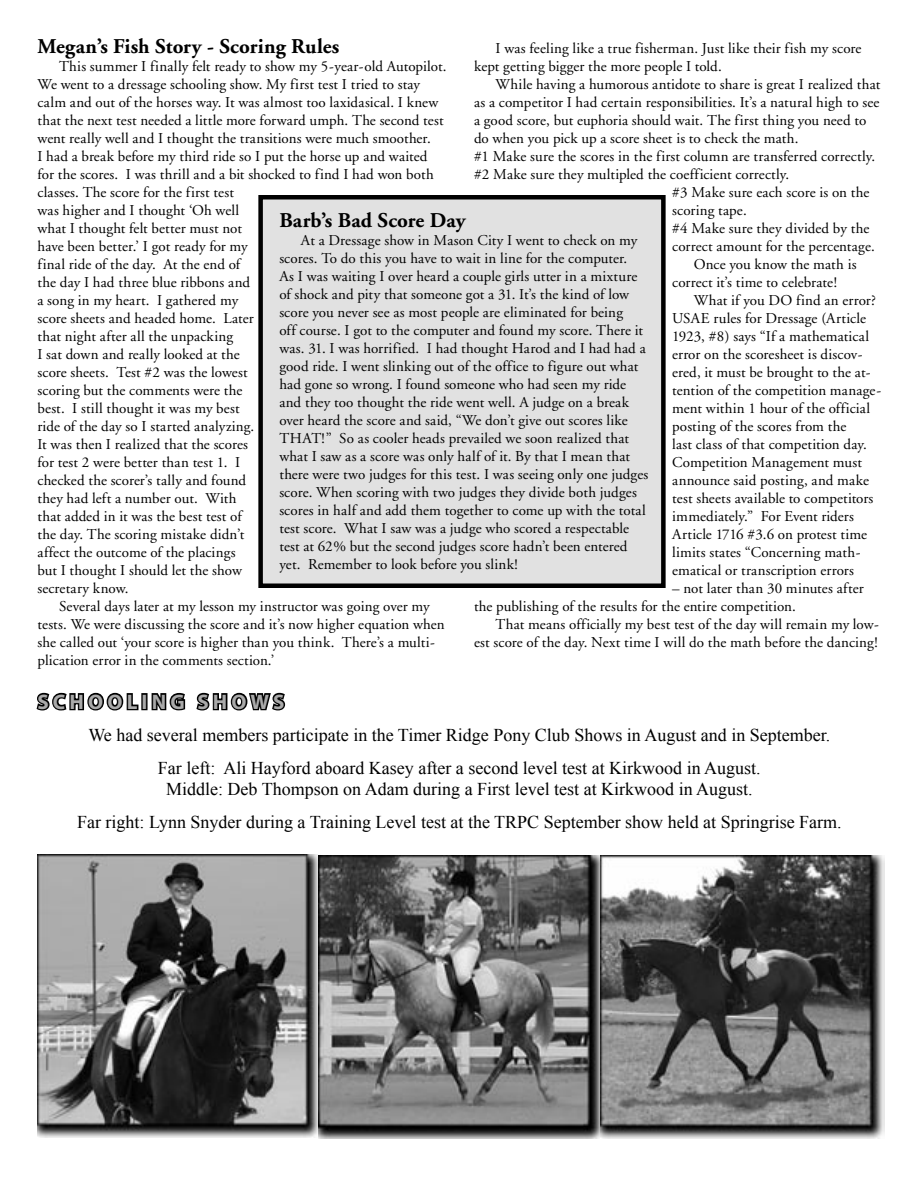
<style>
.page{position:relative;width:918px;height:1188px;background:#fff}
.page>*{position:absolute;margin:0;border:0;box-sizing:border-box;transform-origin:0 0}
.t1{font:700 21px "Adobe Garamond";letter-spacing:.01em;color:#000}
.t2{font:700 21px "Myriad";letter-spacing:.2em;color:#aaa}
.t3{font:18px/32.4px "Times New Roman";color:#000;text-align:center}
.t4{font:15px/18px "Adobe Garamond";letter-spacing:.01em;color:#000}
</style>
<div class="page">
<div style="left:261px;top:197px;width:402px;height:389px;background:#e1e1e1"></div>
<div style="left:258px;top:195px;width:408px;height:393px;border:4px solid #000"></div>
<svg style="left:36px;top:692px;width:103px;height:19px"></svg>
<div style="left:141px;top:693px;width:7px;height:17px;border:3px solid #000"></div>
<svg style="left:151px;top:692px;width:35px;height:19px"></svg>
<svg style="left:196px;top:692px;width:90px;height:19px"></svg>
<img style="left:38px;top:854px;width:281px;height:284px">
<img style="left:319px;top:855px;width:565px;height:283px">
<h1 class="t1" style="left:38px;top:35px;width:303px">Megan’s Fish Story - Scoring Rules</h1>
<p class="t4" style="left:38px;top:57px;width:411px;text-indent:22px">This summer I finally felt ready to show my 5-year-old Autopilot.<br>We went to a dressage schooling show. My first test I tried to stay calm and out of the horses way. It was almost too laxidasical. I knew that the next test needed a little more forward umph. The second test went really well and I thought the transitions were much smoother.<br>I had a break before my third ride so I put the horse up and waited for the scores. I was thrill and a bit shocked to find I had won both classes. The score for the first test<br>was higher and I thought ‘Oh well<br>what I thought felt better must not<br>have been better.’ I got ready for my<br>final ride of the day. At the end of<br>the day I had three blue ribbons and<br>a song in my heart. I gathered my<br>score sheets and headed home. Later<br>that night after all the unpacking<br>I sat down and really looked at the<br>score sheets. Test #2 was the lowest<br>scoring but the comments were the<br>best. I still thought it was my best<br>ride of the day so I started analyzing.<br>It was then I realized that the scores<br>for test 2 were better than test 1. I<br>checked the scorer’s tally and found<br>they had left a number out. With<br>that added in it was the best test of<br>the day. The scoring mistake didn’t<br>affect the outcome of the placings<br>but I thought I should let the show<br>secretary know.</p>
<p class="t4" style="left:38px;top:597px;width:409px;text-indent:22px">Several days later at my lesson my instructor was going over my tests. We were discussing the score and it’s now higher equation when she called out ‘your score is higher than you think. There’s a multi&shy;plication error in the comments section.’</p>
<p class="t4" style="left:474px;top:40px;width:389px;text-indent:22px">I was feeling like a true fisherman. Just like their fish my score kept getting bigger the more people I told.</p>
<p class="t4" style="left:496px;top:76px;width:386px">While having a humorous antidote to share is great I realized that</p>
<p class="t4" style="left:474px;top:94px;width:407px">as a competitor I had certain responsibilities. It’s a natural high to see</p>
<p class="t4" style="left:474px;top:112px;width:394px">a good score, but euphoria should wait. The first thing you need to</p>
<p class="t4" style="left:474px;top:130px;width:326px">do when you pick up a score sheet is to check the math.</p>
<p class="t4" style="left:474px;top:148px;width:403px">#1 Make sure the scores in the first column are transferred correctly.</p>
<p class="t4" style="left:474px;top:166px;width:317px">#2 Make sure they multipled the coefficient correctly.</p>
<p class="t4" style="left:672px;top:184px;width:199px">#3 Make sure each score is on the</p>
<p class="t4" style="left:672px;top:202px;width:76px">scoring tape.</p>
<p class="t4" style="left:672px;top:220px;width:199px">#4 Make sure they divided by the</p>
<p class="t4" style="left:672px;top:238px;width:204px">correct amount for the percentage.</p>
<p class="t4" style="left:694px;top:256px;width:164px">Once you know the math is</p>
<p class="t4" style="left:672px;top:274px;width:167px">correct it’s time to celebrate!</p>
<p class="t4" style="left:694px;top:292px;width:184px">What if you DO find an error?</p>
<p class="t4" style="left:672px;top:310px;width:195px">USAE rules for Dressage (Article</p>
<p class="t4" style="left:672px;top:328px;width:198px">1923, #8) says “If a mathematical</p>
<p class="t4" style="left:672px;top:346px;width:192px">error on the scoresheet is discov-</p>
<p class="t4" style="left:672px;top:364px;width:200px">ered, it must be brought to the at-</p>
<p class="t4" style="left:672px;top:382px;width:211px">tention of the competition manage-</p>
<p class="t4" style="left:672px;top:400px;width:199px">ment within 1 hour of the official</p>
<p class="t4" style="left:672px;top:418px;width:176px">posting of the scores from the</p>
<p class="t4" style="left:672px;top:436px;width:196px">last class of that competition day.</p>
<p class="t4" style="left:672px;top:454px;width:191px">Competition Management must</p>
<p class="t4" style="left:672px;top:472px;width:198px">announce said posting, and make</p>
<p class="t4" style="left:672px;top:490px;width:203px">test sheets available to competitors</p>
<p class="t4" style="left:672px;top:508px;width:183px">immediately.” For Event riders</p>
<p class="t4" style="left:672px;top:526px;width:196px">Article 1716 #3.6 on protest time</p>
<p class="t4" style="left:672px;top:544px;width:190px">limits states “Concerning math-</p>
<p class="t4" style="left:672px;top:562px;width:183px">ematical or transcription errors</p>
<p class="t4" style="left:474px;top:580px;width:391px;text-indent:198px">– not later than 30 minutes after the publishing of the results for the entire competition.</p>
<p class="t4" style="left:474px;top:616px;width:407px;text-align:right">That means officially my best test of the day will remain my low-<br>est score of the day. Next time I will do the math before the dancing!</p>
<h1 class="t1" style="left:279px;top:209px;width:188px">Barb’s Bad Score Day</h1>
<p class="t4" style="left:279px;top:231px;width:371px;text-indent:22px">At a Dressage show in Mason City I went to check on my scores. To do this you have to wait in line for the computer.<br>As I was waiting I over heard a couple girls utter in a mixture of shock and pity that someone got a 31. It’s the kind of low score you never see as most people are eliminated for being<br>off course. I got to the computer and found my score. There it was. 31. I was horrified. I had thought Harod and I had had a good ride. I went slinking out of the office to figure out what had gone so wrong. I found someone who had seen my ride and they too thought the ride went well. A judge on a break over heard the score and said, “We don’t give out scores like THAT!” So as cooler heads prevailed we soon realized that what I saw as a score was only half of it. By that I mean that there were two judges for this test. I was seeing only one judges score. When scoring with two judges they divide both judges scores in half and add them together to come up with the total test score. What I saw was a judge who scored a respectable test at 62% but the second judges score hadn’t been entered yet. Remember to look before you slink!</p>
<h1 class="t2" style="left:38px;top:691px;width:248px">SCHOOLING SHOWS</h1>
<p class="t3" style="left:88px;top:719px;width:743px">We had several members participate in the Timer Ridge Pony Club Shows in August and in September.<br>Far left: Ali Hayford aboard Kasey after a second level test at Kirkwood in August.</p>
<p class="t3" style="left:77px;top:773px;width:766px">Middle: Deb Thompson on Adam during a First level test at Kirkwood in August.<br>Far right: Lynn Snyder during a Training Level test at the TRPC September show held at Springrise Farm.</p>
</div>
